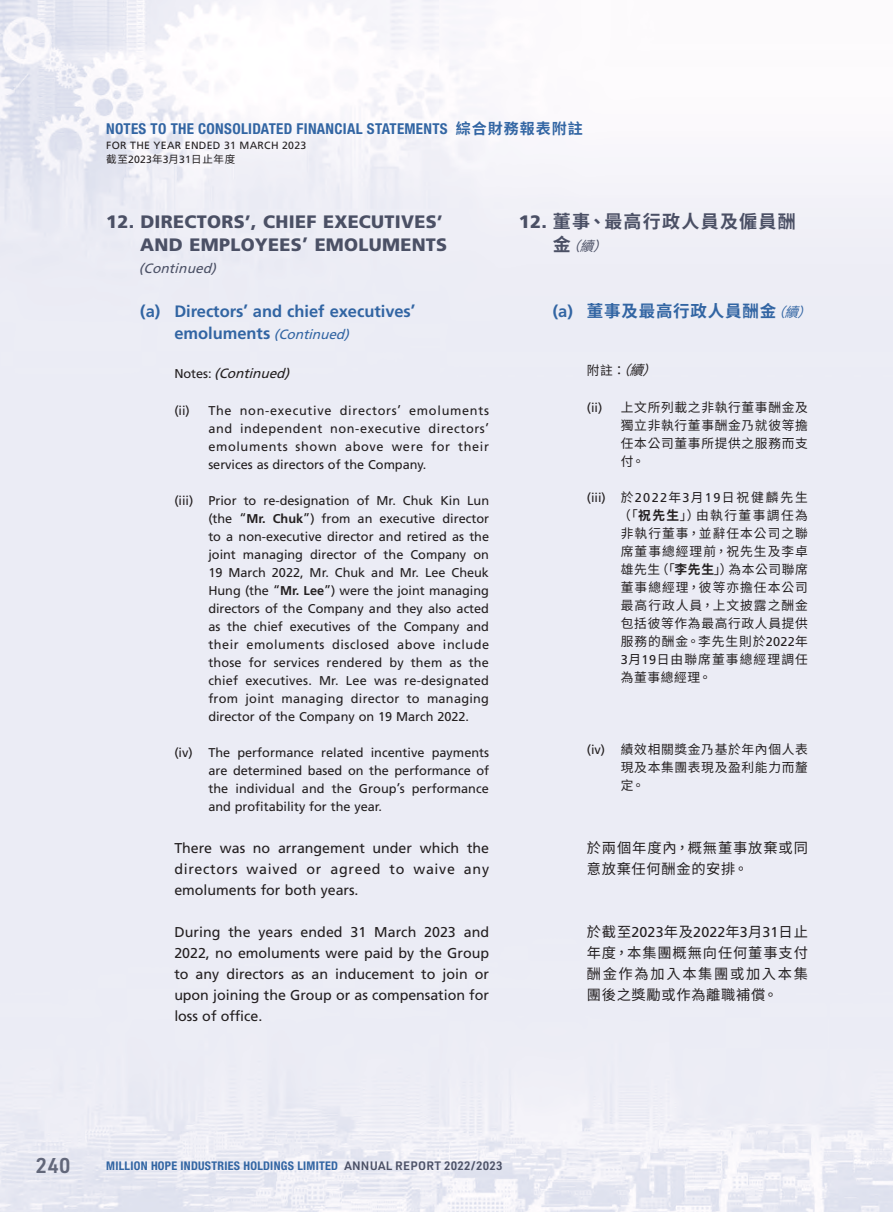
<style>
.page{position:relative;width:893px;height:1212px;background:#fff}
.page>*{position:absolute;margin:0;border:0;box-sizing:border-box;transform-origin:0 0}
.t1{font:600 21px "URWDIN";color:#62677a}
.Heading_1{font:900 18px/22.5px "Frutiger LT Std";letter-spacing:.015em;color:#4b5065;text-align:right}
.C_Heading_1{font:700 18px "Source Han Sans TC";letter-spacing:.07em;color:#4b5065}
.Heading_2{font:700 16.5px "Frutiger LT Std";color:#3265a3}
.C_Heading_2{font:700 16.5px "Source Han Sans TC";letter-spacing:.05em;color:#3265a3}
.t2{font:700 condensed 15px "Helvetica Neue LT Std";letter-spacing:.02em;color:#3265a3}
.Body_Text{font:14.25px/21px "Frutiger LT Std";color:#231f20;text-align:justify}
.C_Body_Text{font:14.25px/21px "Source Han Sans TC";letter-spacing:.06em;color:#231f20}
.Heading_2-2{font:italic 13.5px "Frutiger LT Std";color:#3265a3}
.Notes{font:italic 13.5px "Frutiger LT Std";color:#231f20}
.Heading_1-2{font:italic 13.5px "Frutiger LT Std";color:#4b5065}
.C_Heading_1-2{font:italic 13.5px "Source Han Sans TC";color:#4b5065}
.Notes-2{font:12.75px/18px "Frutiger LT Std";color:#231f20;text-align:justify}
.C_Notes{font:12.75px/18px "Source Han Sans TC";letter-spacing:.05em;color:#231f20;text-align:justify}
.C_Notes-2{font:12.75px "Frutiger LT Std";color:#231f20}
.t3{font:700 condensed 12px "Helvetica Neue LT Std";letter-spacing:.02em;color:#3265a3}
.t4{font:10.5px "Frutiger LT Std";letter-spacing:.03em;color:#231f20}
.t5{font:10.5px "Source Han Sans TC";letter-spacing:.065em;color:#231f20}
.s1{font-family:"Source Han Sans TC";font-stretch:normal}
.s2{font-family:"Frutiger LT Std"}
.s3{font-weight:700;font-style:normal;font-size:16.5px}
.s4{font-style:normal;font-size:12.75px}
.s5{font-weight:700}
.s6{font-family:"Frutiger LT Std";font-weight:900}
.s7{font-weight:700;font-style:normal;font-size:18px}
.s8{font-weight:400;font-style:italic;font-size:13.5px}
.s9{font-style:italic;font-size:13.5px}
.s10{font-family:"URWDIN";font-weight:600;font-stretch:normal;color:#4b5065}
</style>
<div class="page">
<p class="t2" style="left:106px;top:119px;width:478px">NOTES TO THE CONSOLIDATED FINANCIAL STATEMENTS <span class="s1">綜合財務報表附註</span></p>
<p class="t4" style="left:106px;top:139px;width:202px">FOR THE YEAR ENDED 31 MARCH 2023</p>
<p class="t5" style="left:106px;top:153px;width:130px">截至<span class="s2">2023</span>年<span class="s2">3</span>月<span class="s2">31</span>日止年度</p>
<p class="Heading_1" style="left:106px;top:211px;width:342px">12. DIRECTORS’, CHIEF EXECUTIVES’<br>AND EMPLOYEES’ EMOLUMENTS</p>
<p class="Heading_1-2" style="left:139px;top:261px;width:83px">(Continued)</p>
<p class="Heading_2" style="left:140px;top:302px;width:277px">(a) Directors’ and chief executives’</p>
<p class="Heading_2-2" style="left:174px;top:327px;width:180px"><span class="s3">e m o l u m e n t s</span> (Continued)</p>
<p class="Notes" style="left:174px;top:366px;width:120px"><span class="s4">N o t e s :</span> (Continued)</p>
<p class="Notes-2" style="left:174px;top:401px;width:17px">(ii)</p>
<p class="Notes-2" style="left:208px;top:401px;width:282px">The non-executive directors’ emoluments and independent non-executive directors’ emoluments shown above were for their services as directors of the Company.</p>
<p class="Notes-2" style="left:208px;top:491px;width:282px;text-indent:-34px">(iii) Prior to re-designation of Mr. Chuk Kin Lun (the “<span class="s5">Mr. Chuk</span>”) from an executive director to a non-executive director and retired as the joint managing director of the Company on 19 March 2022, Mr. Chuk and Mr. Lee Cheuk Hung (the “<span class="s5">Mr. Lee</span>”) were the joint managing directors of the Company and they also acted as the chief executives of the Company and their emoluments disclosed above include those for services rendered by them as the chief executives. Mr. Lee was re-designated from joint managing director to managing director of the Company on 19 March 2022.</p>
<p class="Notes-2" style="left:208px;top:743px;width:282px;text-indent:-34px">(iv) The performance related incentive payments are determined based on the performance of the individual and the Group’s performance and profitability for the year.</p>
<p class="Body_Text" style="left:174px;top:837px;width:316px">There was no arrangement under which the directors waived or agreed to waive any emoluments for both years.</p>
<p class="Body_Text" style="left:174px;top:921px;width:316px">During the years ended 31 March 2023 and 2022, no emoluments were paid by the Group to any directors as an inducement to join or upon joining the Group or as compensation for loss of office.</p>
<p class="C_Heading_1" style="left:519px;top:212px;width:279px"><span class="s6">12.</span> 董事、最高行政人員及僱員酬</p>
<p class="C_Heading_1-2" style="left:553px;top:238px;width:66px"><span class="s7">金</span>（續）</p>
<p class="C_Heading_2" style="left:553px;top:302px;width:270px"><span class="s2">(a)</span> 董事及最高行政人員酬金<span class="s8">（續）</span></p>
<p class="C_Notes" style="left:587px;top:362px;width:81px">附註：<span class="s9">（續）</span></p>
<p class="C_Notes-2" style="left:587px;top:400px;width:17px">(ii)</p>
<p class="C_Notes" style="left:621px;top:398px;width:189px">上文所列載之非執行董事酬金及獨立非執行董事酬金乃就彼等擔任本公司董事所提供之服務而支付。</p>
<p class="C_Notes" style="left:618px;top:488px;width:191px;text-indent:-31px"><span class="s2">(iii)</span> 於<span class="s2">2022</span>年<span class="s2">3</span>月<span class="s2">19</span>日祝健麟先生（「<span class="s5">祝先生</span>」）由執行董事調任為非執行董事，並辭任本公司之聯席董事總經理前，祝先生及李卓雄先生（「<span class="s5">李先生</span>」）為本公司聯席董事總經理，彼等亦擔任本公司最高行政人員，上文披露之酬金包括彼等作為最高行政人員提供服務的酬金。李先生則於<span class="s2">2022</span>年<span class="s2">3</span>月<span class="s2">19</span>日由聯席董事總經理調任為董事總經理。</p>
<p class="C_Notes" style="left:621px;top:740px;width:189px;text-indent:-34px"><span class="s2">(iv)</span> 績效相關獎金乃基於年內個人表現及本集團表現及盈利能力而釐定。</p>
<p class="C_Body_Text" style="left:587px;top:837px;width:223px">於兩個年度內，概無董事放棄或同意放棄任何酬金的安排。</p>
<p class="C_Body_Text" style="left:587px;top:921px;width:223px;text-align:justify">於截至<span class="s2">2023</span>年及<span class="s2">2022</span>年<span class="s2">3</span>月<span class="s2">31</span>日止年度，本集團概無向任何董事支付酬金作為加入本集團或加入本集團後之獎勵或作為離職補償。</p>
<h1 class="t1" style="left:36px;top:1151px;width:36px">240</h1>
<p class="t3" style="left:106px;top:1158px;width:398px">MILLION HOPE INDUSTRIES HOLDINGS LIMITED <span class="s10">ANNUAL REPORT 2022/2023</span></p>
</div>
